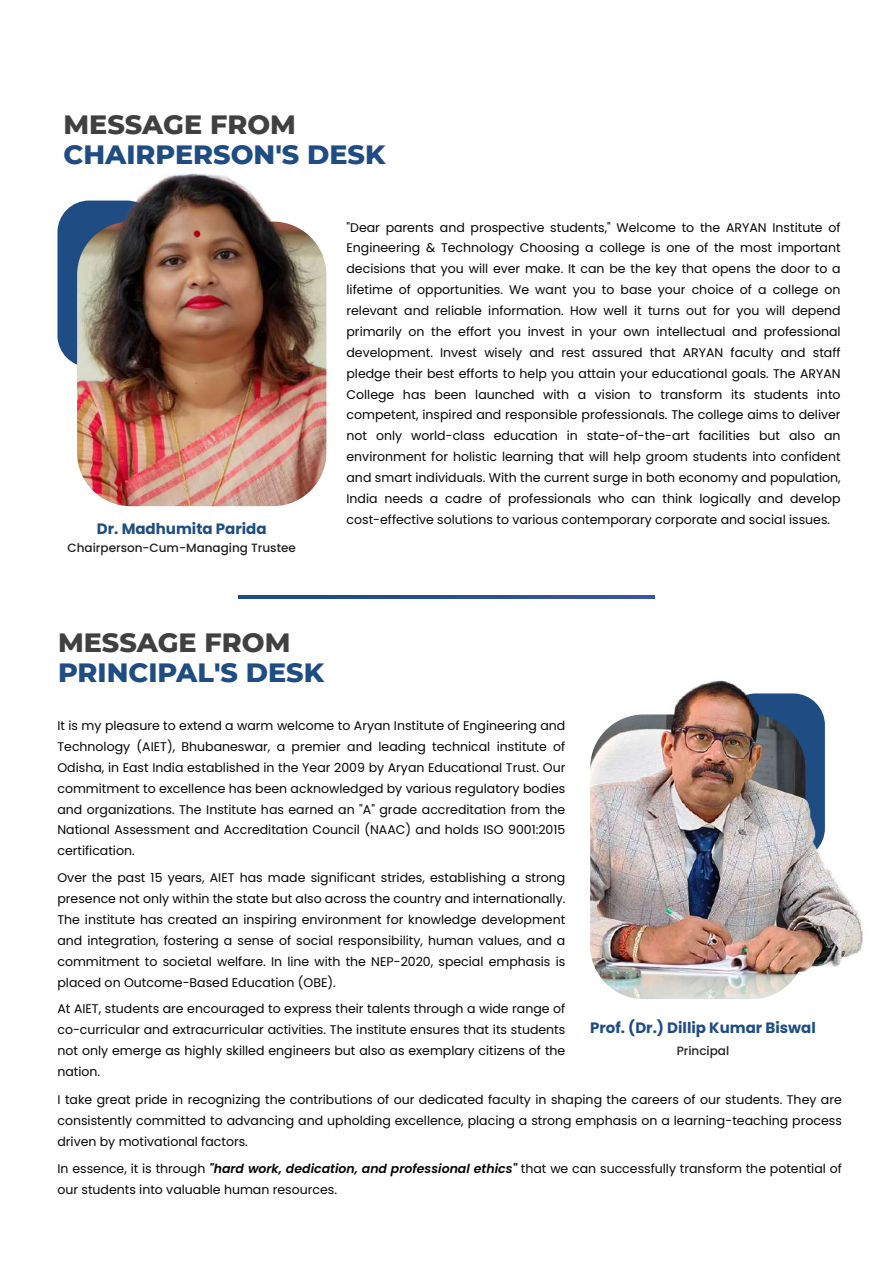
<style>
.page{position:relative;width:893px;height:1263px;background:#fff}
.page>*{position:absolute;margin:0;border:0;box-sizing:border-box;transform-origin:0 0}
.t1{font:800 27px "Montserrat";color:#1f4c82}
.t2{font:800 27px "Montserrat";color:#414041}
.t3{font:700 15px "Poppins";color:#1f4c82}
.t4{font:12.45px/20.9px "Poppins";color:#050504;text-align:justify}
.t5{font:500 12px "Poppins";color:#231f20}
.s1{font-weight:600;font-style:italic}
</style>
<div class="page">
<img style="left:108px;top:229px;width:218px;height:277px">
<img style="left:57px;top:173px;width:244px;height:328px">
<img style="left:592px;top:680px;width:271px;height:318px">
<svg style="left:239px;top:596px;width:415px;height:2px"></svg>
<h1 class="t2" style="left:63px;top:104px;width:234px">MESSAGE FROM</h1>
<h1 class="t1" style="left:63px;top:134px;width:323px">CHAIRPERSON'S DESK</h1>
<p class="t3" style="left:97px;top:520px;width:171px">Dr. Madhumita Parida</p>
<p class="t5" style="left:68px;top:540px;width:230px">Chairperson-Cum-Managing Trustee</p>
<p class="t4" style="left:346px;top:217px;width:496px">"Dear parents and prospective students," Welcome to the ARYAN Institute of Engineering &amp; Technology Choosing a college is one of the most important decisions that you will ever make. It can be the key that opens the door to a lifetime of opportunities. We want you to base your choice of a college on relevant and reliable information. How well it turns out for you will depend primarily on the effort you invest in your own intellectual and professional development. Invest wisely and rest assured that ARYAN faculty and staff pledge their best efforts to help you attain your educational goals. The ARYAN College has been launched with a vision to transform its students into competent, inspired and responsible professionals. The college aims to deliver not only world-class education in state-of-the-art facilities but also an environment for holistic learning that will help groom students into confident and smart individuals. With the current surge in both economy and population, India needs a cadre of professionals who can think logically and develop cost-effective solutions to various contemporary corporate and social issues.</p>
<h1 class="t2" style="left:58px;top:623px;width:234px">MESSAGE FROM</h1>
<h1 class="t1" style="left:58px;top:653px;width:268px">PRINCIPAL'S DESK</h1>
<p class="t4" style="left:57px;top:715px;width:509px">It is my pleasure to extend a warm welcome to Aryan Institute of Engineering and Technology (AIET), Bhubaneswar, a premier and leading technical institute of Odisha, in East India established in the Year 2009 by Aryan Educational Trust. Our commitment to excellence has been acknowledged by various regulatory bodies and organizations. The Institute has earned an "A" grade accreditation from the National Assessment and Accreditation Council (NAAC) and holds ISO 9001:2015 certification.</p>
<p class="t4" style="left:57px;top:867px;width:509px">Over the past 15 years, AIET has made significant strides, establishing a strong presence not only within the state but also across the country and internationally.<br>The institute has created an inspiring environment for knowledge development and integration, fostering a sense of social responsibility, human values, and a commitment to societal welfare. In line with the NEP-2020, special emphasis is placed on Outcome-Based Education (OBE).</p>
<p class="t4" style="left:57px;top:999px;width:509px">At AIET, students are encouraged to express their talents through a wide range of co-curricular and extracurricular activities. The institute ensures that its students not only emerge as highly skilled engineers but also as exemplary citizens of the nation.</p>
<p class="t4" style="left:57px;top:1089px;width:786px">I take great pride in recognizing the contributions of our dedicated faculty in shaping the careers of our students. They are consistently committed to advancing and upholding excellence, placing a strong emphasis on a learning-teaching process driven by motivational factors.</p>
<p class="t4" style="left:57px;top:1158px;width:786px">In essence, it is through <span class="s1">"hard work, dedication, and professional ethics"</span> that we can successfully transform the potential of our students into valuable human resources.</p>
<p class="t3" style="left:590px;top:1019px;width:227px">Prof. (Dr.) Dillip Kumar Biswal</p>
<p class="t5" style="left:677px;top:1043px;width:54px">Principal</p>
</div>
